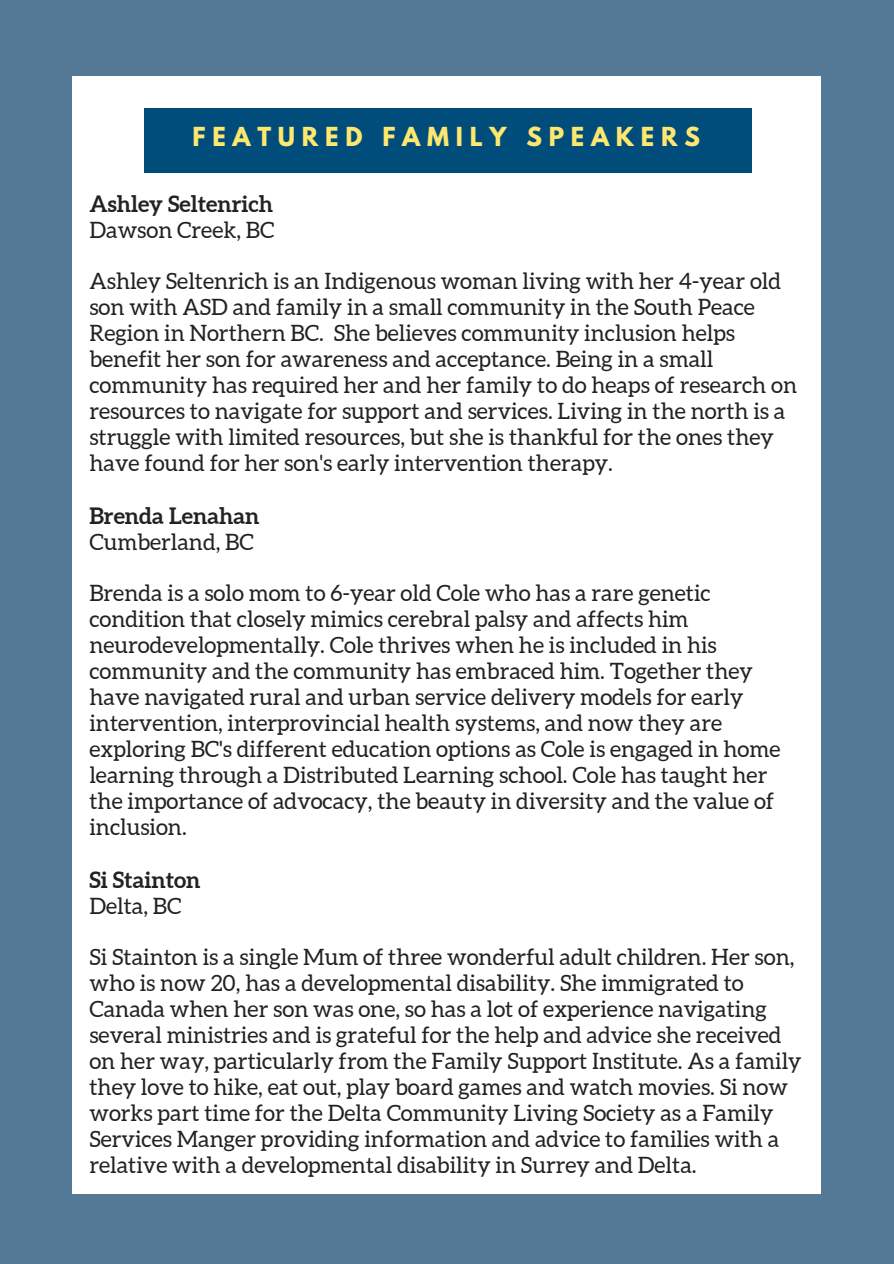
<style>
.page{position:relative;width:894px;height:1264px;background:#fff}
.page>*{position:absolute;margin:0;border:0;box-sizing:border-box;transform-origin:0 0}
.t1{font:700 23.25px "League Spartan";letter-spacing:.29em;color:#fde76f}
.t2{font:22.5px/26px "Aleo";color:#222}
.t3{font:700 22.5px "Aleo";color:#222}
</style>
<div class="page">
<div style="left:0;top:0;width:893px;height:1263px;background:#547996"></div>
<div style="left:72px;top:77px;width:748px;height:1117px;background:#fff"></div>
<div style="left:143px;top:108px;width:608px;height:64px;background:#004c7b"></div>
<p class="t1" style="left:192px;top:125px;width:509px">FEATURED FAMILY SPEAKERS</p>
<p class="t3" style="left:89px;top:191px;width:185px">Ashley Seltenrich</p>
<p class="t2" style="left:89px;top:216px;width:186px">Dawson Creek, BC</p>
<p class="t2" style="left:89px;top:268px;width:709px">Ashley Seltenrich is an Indigenous woman living with her 4-year old son with ASD and family in a small community in the South Peace Region in Northern BC. She believes community inclusion helps benefit her son for awareness and acceptance. Being in a small community has required her and her family to do heaps of research on resources to navigate for support and services. Living in the north is a struggle with limited resources, but she is thankful for the ones they have found for her son's early intervention therapy.</p>
<p class="t3" style="left:89px;top:502px;width:171px">Brenda Lenahan</p>
<p class="t2" style="left:89px;top:528px;width:166px">Cumberland, BC</p>
<p class="t2" style="left:89px;top:580px;width:628px">Brenda is a solo mom to 6-year old Cole who has a rare genetic condition that closely mimics cerebral palsy and affects him neurodevelopmentally. Cole thrives when he is included in his</p>
<p class="t2" style="left:89px;top:658px;width:692px">community and the community has embraced him. Together they have navigated rural and urban service delivery models for early intervention, interprovincial health systems, and now they are exploring BC's different education options as Cole is engaged in home learning through a Distributed Learning school. Cole has taught her the importance of advocacy, the beauty in diversity and the value of inclusion.</p>
<p class="t3" style="left:89px;top:866px;width:112px">Si Stainton</p>
<p class="t2" style="left:89px;top:892px;width:93px">Delta, BC</p>
<p class="t2" style="left:89px;top:944px;width:713px">Si Stainton is a single Mum of three wonderful adult children. Her son, who is now 20, has a developmental disability. She immigrated to Canada when her son was one, so has a lot of experience navigating several ministries and is grateful for the help and advice she received on her way, particularly from the Family Support Institute. As a family they love to hike, eat out, play board games and watch movies. Si now works part time for the Delta Community Living Society as a Family Services Manger providing information and advice to families with a relative with a developmental disability in Surrey and Delta.</p>
</div>
